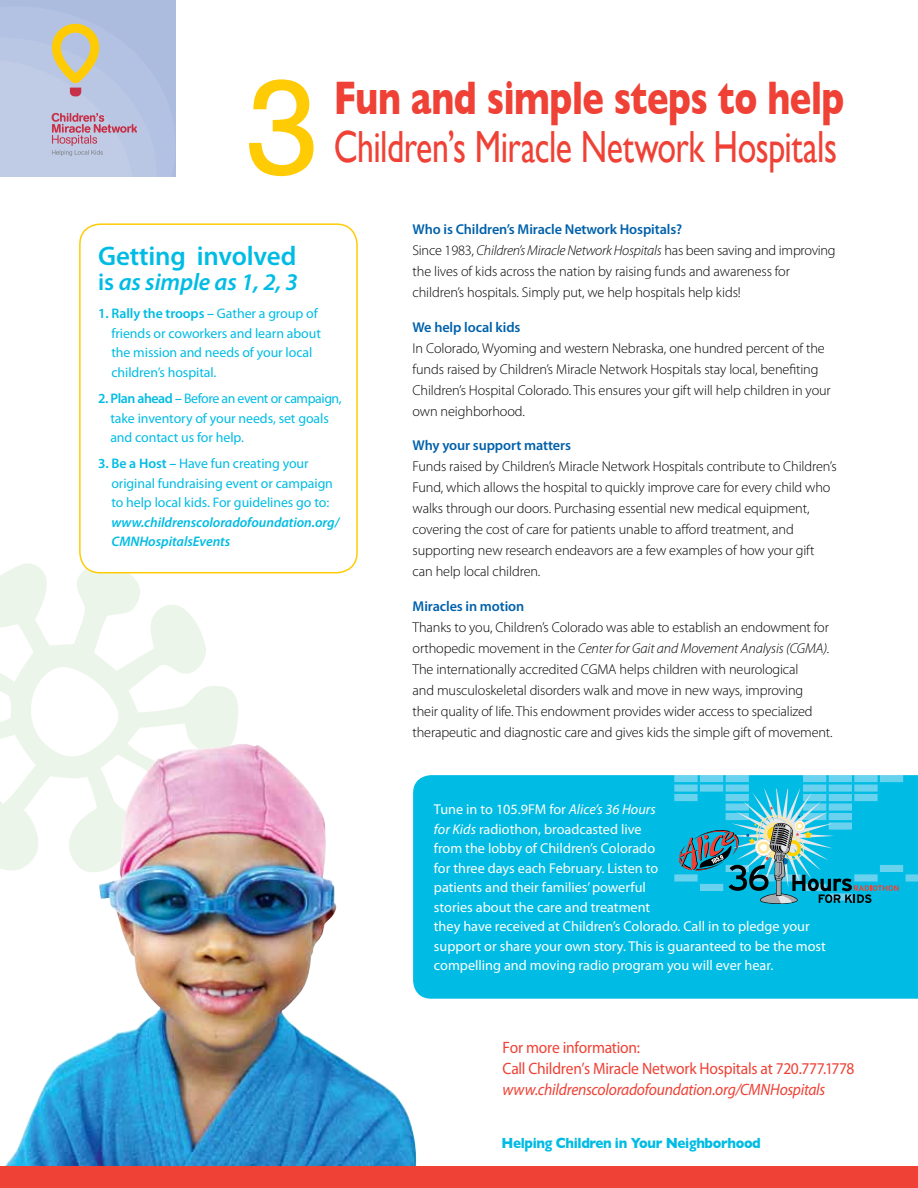
<style>
.page{position:relative;width:918px;height:1188px;background:#fff}
.page>*{position:absolute;margin:0;border:0;box-sizing:border-box;transform-origin:0 0}
.t1{font:138px "Rockwell";color:#ffcb05}
.t2{font:700 48px "Gill Sans";letter-spacing:-.01em;color:#ef4135;scale:.75 1}
.t3{font:45px "Gill Sans";letter-spacing:-.015em;color:#ef4135;scale:.75 1}
.t4{font:600 27px "Myriad Pro";letter-spacing:-.005em;color:#00bce4}
.t5{font:italic 600 24px "Myriad Pro";letter-spacing:-.005em;color:#00bce4}
.t6{font:16.5px/21px "Myriad Pro";letter-spacing:-.015em;color:#ef4135;scale:.94 1}
.t7{font:italic 16.5px "Myriad Pro";letter-spacing:-.015em;color:#ef4135;scale:.94 1}
.t8{font:700 15px "Gill Sans";letter-spacing:-.025em;color:#00bce4;scale:.9 1}
.t9{font:300 14.25px/21px "Myriad Pro";letter-spacing:-.01em;color:#000}
.t10{font:14.25px/19.5px "Myriad Pro";color:#fff}
.t11{font:600 14.25px "Myriad Pro";letter-spacing:-.01em;color:#0061aa}
.t12{font:13.8px/19.5px "Myriad Pro";letter-spacing:-.005em;color:#00bce4}
.t13{font:italic 600 13.8px/19.5px "Myriad Pro";letter-spacing:-.005em;color:#00bce4}
.s1{font-style:normal}
.s2{font-weight:600}
.s3{font-weight:600;color:#0061aa}
.s4{font-style:italic}
</style>
<div class="page">
<div style="left:0;top:0;width:176px;height:177px;background:#abbcdf"></div>
<svg style="left:137px;top:110px;width:20px;height:67px"></svg>
<svg style="left:0;top:24px;width:137px;height:215px"></svg>
<svg style="left:0;top:560px;width:239px;height:310px"></svg>
<img style="left:5px;top:744px;width:411px;height:422px">
<div style="left:80px;top:224px;width:277px;height:349px;background:#fff;border-radius:20px"></div>
<div style="left:79px;top:223px;width:279px;height:350px;border:2px solid #ffcb05;border-radius:20px"></div>
<div style="left:413px;top:775px;width:505px;height:224px;background:#00bce4"></div>
<svg style="left:674px;top:775px;width:244px;height:129px;background:#2db4d1"></svg>
<div style="left:0;top:1166px;width:918px;height:22px;background:#ef4135"></div>
<h1 class="t1" style="left:244px;top:49px;width:76px">3</h1>
<h2 class="t2" style="left:334px;top:70px;width:682px">Fun and simple steps to help</h2>
<h3 class="t3" style="left:334px;top:120px;width:672px">Children’s Miracle Network Hospitals</h3>
<h3 class="t4" style="left:98px;top:239px;width:200px">Getting involved</h3>
<h3 class="t5" style="left:98px;top:267px;width:201px"><span class="s1">is</span> as simple as 1, 2, 3</h3>
<p class="t12" style="left:111px;top:304px;width:211px;text-indent:-13px"><span class="s2">1. Rally the troops –</span> Gather a group of friends or coworkers and learn about the mission and needs of your local children’s hospital.</p>
<p class="t12" style="left:110px;top:389px;width:233px;text-indent:-12px"><span class="s2">2. Plan ahead –</span> Before an event or campaign, take inventory of your needs, set goals and contact us for help.</p>
<p class="t12" style="left:111px;top:454px;width:223px;text-indent:-13px"><span class="s2">3. Be a Host –</span> Have fun creating your original fundraising event or campaign to help local kids. For guidelines go to:</p>
<p class="t13" style="left:111px;top:512px;width:229px">www.childrenscoloradofoundation.org/<br>CMNHospitalsEvents</p>
<p class="t9" style="left:413px;top:219px;width:425px"><span class="s3">Who is Children’s Miracle Network Hospitals?<br></span>Since 1983, <span class="s4">Children’s Miracle Network Hospitals</span> has been saving and improving the lives of kids across the nation by raising funds and awareness for children’s hospitals. Simply put, we help hospitals help kids!</p>
<p class="t11" style="left:413px;top:318px;width:109px">We help local kids</p>
<p class="t9" style="left:413px;top:337px;width:420px">In Colorado, Wyoming and western Nebraska, one hundred percent of the funds raised by Children’s Miracle Network Hospitals stay local, benefiting Children’s Hospital Colorado. This ensures your gift will help children in your own neighborhood.</p>
<p class="t11" style="left:413px;top:436px;width:160px">Why your support matters</p>
<p class="t9" style="left:413px;top:456px;width:426px">Funds raised by Children’s Miracle Network Hospitals contribute to Children’s Fund, which allows the hospital to quickly improve care for every child who walks through our doors. Purchasing essential new medical equipment, covering the cost of care for patients unable to afford treatment, and supporting new research endeavors are a few examples of how your gift can help local children.</p>
<p class="t11" style="left:413px;top:597px;width:113px">Miracles in motion</p>
<p class="t9" style="left:413px;top:616px;width:422px">Thanks to you, Children’s Colorado was able to establish an endowment for orthopedic movement in the <span class="s4">Center for Gait and Movement Analysis (CGMA).<br></span>The internationally accredited CGMA helps children with neurological<br>and musculoskeletal disorders walk and move in new ways, improving<br>their quality of life. This endowment provides wider access to specialized therapeutic and diagnostic care and gives kids the simple gift of movement.</p>
<p class="t10" style="left:434px;top:799px;width:394px">Tune in to 105.9FM for <span class="s4">Alice’s 36 Hours<br>for Kids</span> radiothon, broadcasted live<br>from the lobby of Children’s Colorado<br>for three days each February. Listen to<br>patients and their families’ powerful<br>stories about the care and treatment<br>they have received at Children’s Colorado. Call in to pledge your support or share your own story. This is guaranteed to be the most compelling and moving radio program you will ever hear.</p>
<p class="t6" style="left:503px;top:1036px;width:376px">For more information:<br>Call Children’s Miracle Network Hospitals at 720.777.1778</p>
<p class="t7" style="left:503px;top:1079px;width:345px">www.childrenscoloradofoundation.org/CMNHospitals</p>
<p class="t8" style="left:501px;top:1134px;width:290px">Helping Children in Your Neighborhood</p>
</div>
